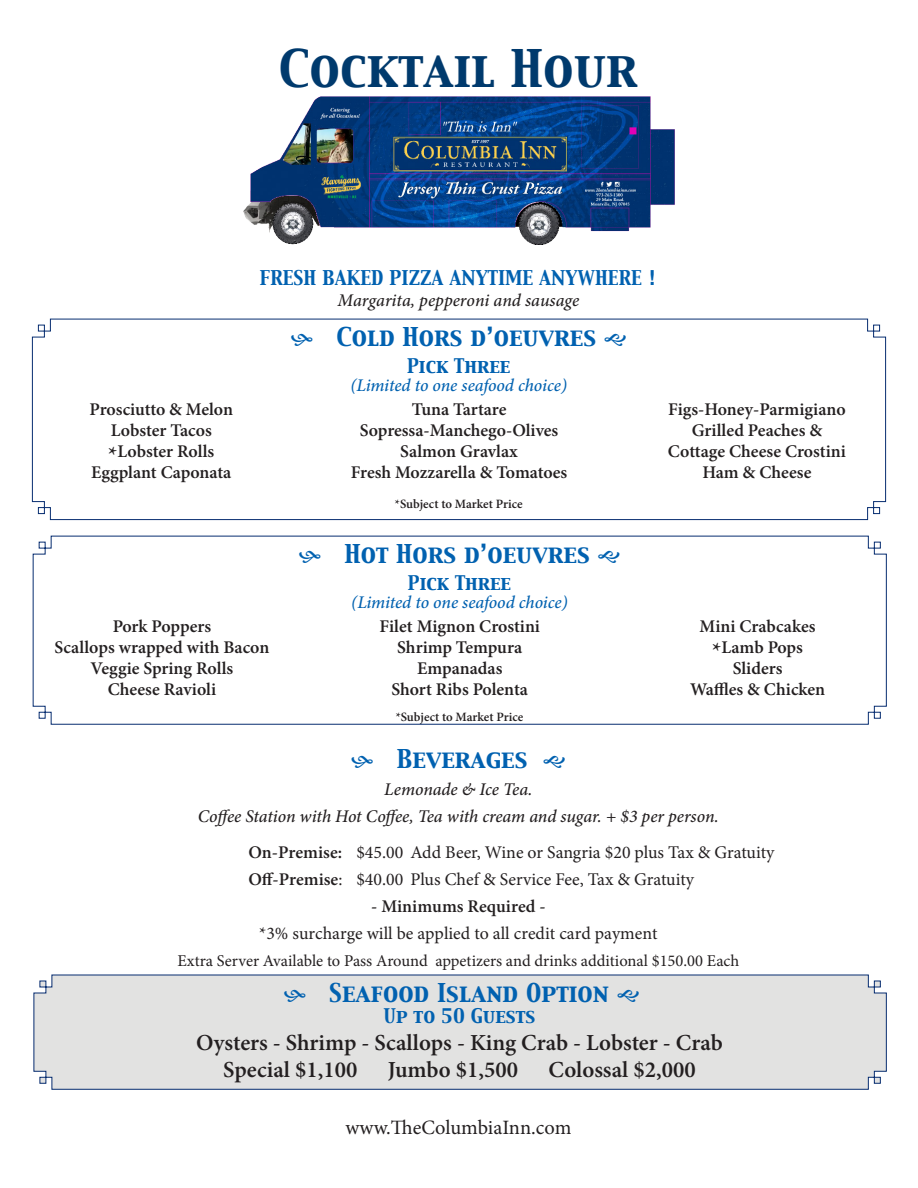
<style>
.page{position:relative;width:918px;height:1188px;background:#fff}
.page>*{position:absolute;margin:0;border:0;box-sizing:border-box;transform-origin:0 0}
.t1{font:45.9px "Capitals";color:#003a6d}
.t2{font:600 22.95px "Minion Pro";color:#231f20}
.t3{font:22.95px "Capitals";color:#0161b0}
.t4{font:20.4px "Minion Pro";color:#231f20}
.t5{font:18px "Capitals";color:#0161b0}
.t6{font:600 17.85px "Minion Pro";color:#231f20}
.t7{font:17.85px "Minion Pro";color:#231f20}
.t8{font:italic 500 17.85px "Minion Pro";letter-spacing:-.005em;color:#231f20}
.t9{font:italic 500 17.85px "Minion Pro";letter-spacing:-.01em;color:#0161b0}
.t10{font:17.85px "Capitals";color:#0161b0}
.t11{font:16.5px "Minion Pro";color:#231f20}
.t12{font:600 12.75px "Minion Pro";color:#231f20}
.s1{font-size:22.95px}
.s2{font-weight:600}
</style>
<div class="page">
<img style="left:243px;top:97px;width:432px;height:147px">
<div style="left:33px;top:974px;width:854px;height:116px;background:#e2e2e1"></div>
<svg style="left:32px;top:318px;width:854px;height:202px"></svg>
<svg style="left:32px;top:535px;width:855px;height:190px"></svg>
<svg style="left:284px;top:990px;width:21px;height:12px"></svg>
<svg style="left:618px;top:990px;width:21px;height:12px"></svg>
<svg style="left:292px;top:334px;width:21px;height:12px"></svg>
<svg style="left:605px;top:334px;width:21px;height:12px"></svg>
<svg style="left:299px;top:551px;width:22px;height:12px"></svg>
<svg style="left:598px;top:551px;width:22px;height:12px"></svg>
<p class="t1" style="left:279px;top:37px;width:361px">Cocktail Hour</p>
<p class="t5" style="left:260px;top:266px;width:398px">FRESH BAKED PIZZA ANYTIME ANYWHERE !</p>
<p class="t8" style="left:337px;top:288px;width:243px">Margarita, pepperoni and sausage</p>
<p class="t6" style="left:90px;top:397px;width:145px">Prosciutto &amp; Melon</p>
<p class="t6" style="left:111px;top:418px;width:102px">Lobster Tacos</p>
<p class="t6" style="left:108px;top:439px;width:108px"><span class="s1">*</span>Lobster Rolls</p>
<p class="t6" style="left:91px;top:460px;width:142px">Eggplant Caponata</p>
<p class="t6" style="left:113px;top:614px;width:100px">Pork Poppers</p>
<p class="t6" style="left:55px;top:635px;width:216px">Scallops wrapped with Bacon</p>
<p class="t6" style="left:91px;top:656px;width:144px">Veggie Spring Rolls</p>
<p class="t6" style="left:108px;top:677px;width:110px">Cheese Ravioli</p>
<p class="t3" style="left:337px;top:322px;width:261px">Cold Hors d’oeuvres</p>
<p class="t10" style="left:407px;top:354px;width:105px">Pick Three</p>
<p class="t9" style="left:350px;top:373px;width:218px">(Limited to one seafood choice)</p>
<p class="t6" style="left:412px;top:397px;width:96px">Tuna Tartare</p>
<p class="t6" style="left:360px;top:418px;width:200px">Sopressa-Manchego-Olives</p>
<p class="t6" style="left:400px;top:439px;width:119px">Salmon Gravlax</p>
<p class="t6" style="left:351px;top:460px;width:218px">Fresh Mozzarella &amp; Tomatoes</p>
<p class="t12" style="left:395px;top:496px;width:129px">*Subject to Market Price</p>
<p class="t3" style="left:344px;top:539px;width:247px">Hot Hors d’oeuvres</p>
<p class="t10" style="left:408px;top:571px;width:105px">Pick Three</p>
<p class="t9" style="left:351px;top:591px;width:218px">(Limited to one seafood choice)</p>
<p class="t6" style="left:379px;top:614px;width:162px">Filet Mignon Crostini</p>
<p class="t6" style="left:397px;top:635px;width:126px">Shrimp Tempura</p>
<p class="t6" style="left:417px;top:656px;width:87px">Empanadas</p>
<p class="t6" style="left:391px;top:677px;width:138px">Short Ribs Polenta</p>
<p class="t12" style="left:396px;top:708px;width:129px">*Subject to Market Price</p>
<p class="t6" style="left:668px;top:397px;width:179px">Figs-Honey-Parmigiano</p>
<p class="t6" style="left:692px;top:418px;width:132px">Grilled Peaches &amp;</p>
<p class="t6" style="left:668px;top:439px;width:180px">Cottage Cheese Crostini</p>
<p class="t6" style="left:702px;top:460px;width:111px">Ham &amp; Cheese</p>
<p class="t6" style="left:700px;top:614px;width:117px">Mini Crabcakes</p>
<p class="t6" style="left:712px;top:635px;width:92px"><span class="s1">*</span>Lamb Pops</p>
<p class="t6" style="left:733px;top:656px;width:51px">Sliders</p>
<p class="t6" style="left:690px;top:677px;width:137px">Waffles &amp; Chicken</p>
<p class="t3" style="left:397px;top:743px;width:132px">Beverages</p>
<p class="t8" style="left:384px;top:777px;width:150px">Lemonade &amp; Ice Tea.</p>
<p class="t8" style="left:198px;top:804px;width:523px">Coffee Station with Hot Coffee, Tea with cream and sugar. + $3 per person.</p>
<p class="t7" style="left:248px;top:840px;width:527px"><span class="s2">On-Premise:</span> $45.00 Add Beer, Wine or Sangria $20 plus Tax &amp; Gratuity</p>
<p class="t7" style="left:248px;top:867px;width:447px"><span class="s2">Off-Premise</span>: $40.00 Plus Chef &amp; Service Fee, Tax &amp; Gratuity</p>
<p class="t6" style="left:371px;top:894px;width:176px">- Minimums Required -</p>
<p class="t7" style="left:259px;top:921px;width:400px">*3% surcharge will be applied to all credit card payment</p>
<p class="t11" style="left:177px;top:950px;width:563px">Extra Server Available to Pass Around appetizers and drinks additional $150.00 Each</p>
<p class="t3" style="left:329px;top:978px;width:281px">Seafood Island Option</p>
<p class="t10" style="left:383px;top:1004px;width:154px">Up to 50 Guests</p>
<p class="t2" style="left:196px;top:1027px;width:528px">Oysters - Shrimp - Scallops - King Crab - Lobster - Crab</p>
<p class="t2" style="left:223px;top:1054px;width:136px">Special $1,100</p>
<p class="t2" style="left:388px;top:1054px;width:132px">Jumbo $1,500</p>
<p class="t2" style="left:549px;top:1054px;width:149px">Colossal $2,000</p>
<p class="t4" style="left:345px;top:1114px;width:228px">www.TheColumbiaInn.com</p>
</div>
